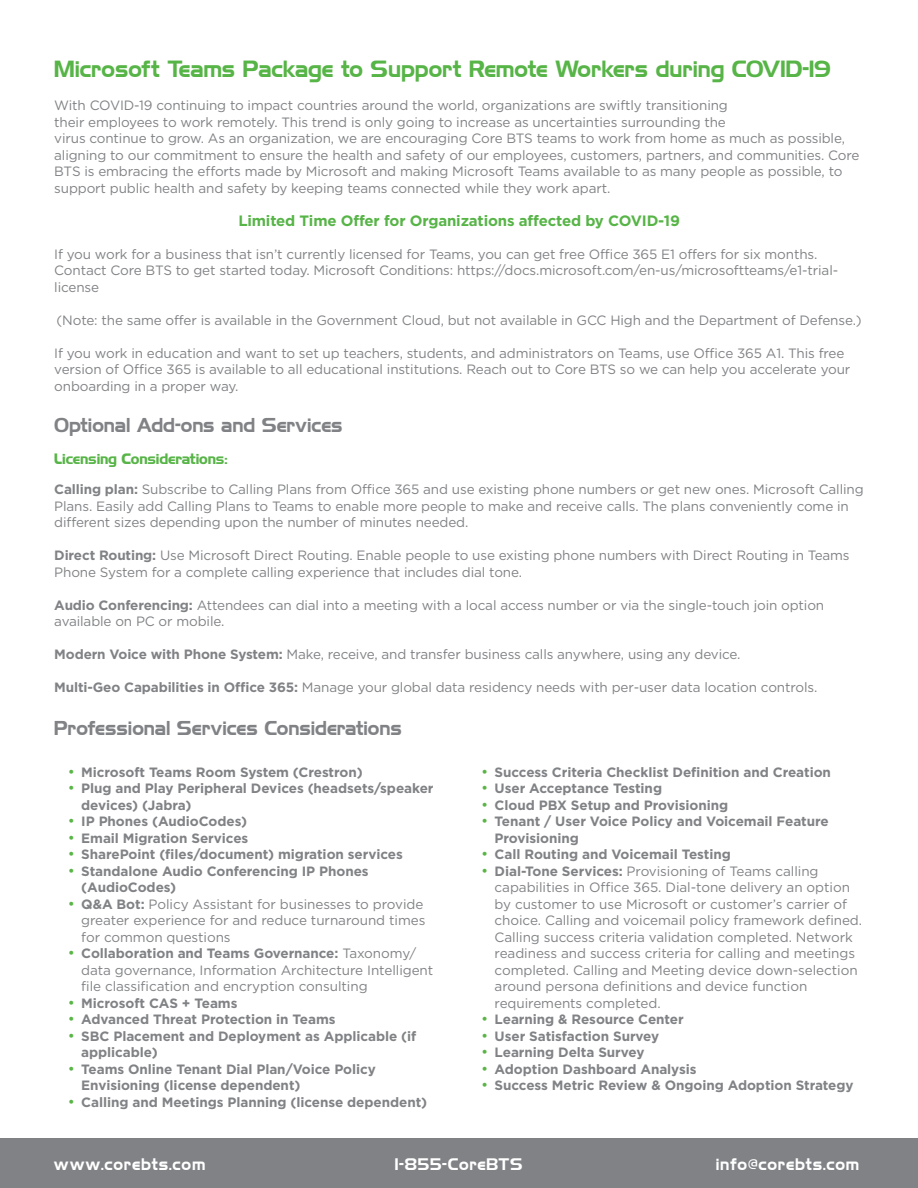
<style>
.page{position:relative;width:918px;height:1188px;background:#fff}
.page>*{position:absolute;margin:0;border:0;box-sizing:border-box;transform-origin:0 0}
.t1{font:21px "Highland Gothic FLF";color:#57b447}
.t2{font:18px "Highland Gothic FLF";color:#808285}
.t3{font:700 15px "Gotham";letter-spacing:-.01em;color:#57b447}
.t4{font:15px "Highland Gothic FLF";letter-spacing:.055em;color:#fff}
.t5{font:13.5px/16.5px "Gotham";letter-spacing:-.01em;color:#808285}
.t6{font:700 13.5px/16.5px "Gotham";letter-spacing:-.005em;color:#808285}
.t7{font:700 13.5px "Highland Gothic FLF";letter-spacing:-.01em;color:#57b447}
.s1{font-weight:700}
.s2{font-weight:400;font-size:15px;color:#5ab546}
.s3{font-size:15px;color:#5ab546}
</style>
<div class="page">
<div style="left:0;top:1138px;width:918px;height:50px;background:#808285"></div>
<p class="t1" style="left:54px;top:54px;width:778px">Microsoft Teams Package to Support Remote Workers during COVID-19</p>
<p class="t5" style="left:54px;top:97px;width:807px">With COVID-19 continuing to impact countries around the world, organizations are swiftly transitioning<br>their employees to work remotely. This trend is only going to increase as uncertainties surrounding the<br>virus continue to grow. As an organization, we are encouraging Core BTS teams to work from home as much as possible, aligning to our commitment to ensure the health and safety of our employees, customers, partners, and communities. Core BTS is embracing the efforts made by Microsoft and making Microsoft Teams available to as many people as possible, to support public health and safety by keeping teams connected while they work apart.</p>
<p class="t3" style="left:238px;top:210px;width:443px">Limited Time Offer for Organizations affected by COVID-19</p>
<p class="t5" style="left:54px;top:245px;width:785px">If you work for a business that isn’t currently licensed for Teams, you can get free Office 365 E1 offers for six months.<br>Contact Core BTS to get started today. Microsoft Conditions: https://docs.microsoft.com/en-us/microsoftteams/e1-trial&shy;license</p>
<p class="t5" style="left:56px;top:311px;width:807px">(Note: the same offer is available in the Government Cloud, but not available in GCC High and the Department of Defense.)</p>
<p class="t5" style="left:54px;top:344px;width:798px">If you work in education and want to set up teachers, students, and administrators on Teams, use Office 365 A1. This free version of Office 365 is available to all educational institutions. Reach out to Core BTS so we can help you accelerate your onboarding in a proper way.</p>
<p class="t2" style="left:54px;top:412px;width:290px">Optional Add-ons and Services</p>
<p class="t7" style="left:54px;top:450px;width:175px">Licensing Considerations:</p>
<p class="t5" style="left:54px;top:481px;width:811px"><span class="s1">Calling plan:</span> Subscribe to Calling Plans from Office 365 and use existing phone numbers or get new ones. Microsoft Calling<br>Plans. Easily add Calling Plans to Teams to enable more people to make and receive calls. The plans conveniently come in different sizes depending upon the number of minutes needed.</p>
<p class="t5" style="left:54px;top:547px;width:797px"><span class="s1">Direct Routing:</span> Use Microsoft Direct Routing. Enable people to use existing phone numbers with Direct Routing in Teams<br>Phone System for a complete calling experience that includes dial tone.</p>
<p class="t5" style="left:54px;top:597px;width:771px"><span class="s1">Audio Conferencing:</span> Attendees can dial into a meeting with a local access number or via the single-touch join option available on PC or mobile.</p>
<p class="t5" style="left:54px;top:646px;width:688px"><span class="s1">Modern Voice with Phone System:</span> Make, receive, and transfer business calls anywhere, using any device.</p>
<p class="t5" style="left:54px;top:679px;width:765px"><span class="s1">Multi-Geo Capabilities in Office 365:</span> Manage your global data residency needs with per-user data location controls.</p>
<p class="t2" style="left:54px;top:715px;width:349px">Professional Services Considerations</p>
<p class="t6" style="left:68px;top:763px;width:296px"><span class="s2">•</span> Microsoft Teams Room System (Crestron)</p>
<p class="t6" style="left:81px;top:780px;width:354px;text-indent:-14px"><span class="s2">•</span> Plug and Play Peripheral Devices (headsets/speaker devices) (Jabra)</p>
<p class="t6" style="left:68px;top:813px;width:181px"><span class="s2">•</span> IP Phones (AudioCodes)</p>
<p class="t6" style="left:68px;top:829px;width:182px"><span class="s2">•</span> Email Migration Services</p>
<p class="t6" style="left:68px;top:846px;width:337px"><span class="s2">•</span> SharePoint (files/document) migration services</p>
<p class="t6" style="left:81px;top:862px;width:289px;text-indent:-14px"><span class="s2">•</span> Standalone Audio Conferencing IP Phones (AudioCodes)</p>
<p class="t5" style="left:81px;top:895px;width:346px;text-indent:-14px"><span class="s3">•</span> <span class="s1">Q&amp;A Bot:</span> Policy Assistant for businesses to provide greater experience for and reduce turnaround times for common questions</p>
<p class="t5" style="left:81px;top:945px;width:354px;text-indent:-14px"><span class="s3">•</span> <span class="s1">Collaboration and Teams Governance:</span> Taxonomy/ data governance, Information Architecture Intelligent file classification and encryption consulting</p>
<p class="t6" style="left:68px;top:994px;width:171px"><span class="s2">•</span> Microsoft CAS + Teams</p>
<p class="t6" style="left:68px;top:1011px;width:269px"><span class="s2">•</span> Advanced Threat Protection in Teams</p>
<p class="t6" style="left:81px;top:1027px;width:337px;text-indent:-14px"><span class="s2">•</span> SBC Placement and Deployment as Applicable (if applicable)</p>
<p class="t6" style="left:81px;top:1060px;width:296px;text-indent:-14px"><span class="s2">•</span> Teams Online Tenant Dial Plan/Voice Policy<br>Envisioning (license dependent)</p>
<p class="t6" style="left:68px;top:1093px;width:361px"><span class="s2">•</span> Calling and Meetings Planning (license dependent)</p>
<p class="t6" style="left:481px;top:763px;width:351px"><span class="s2">•</span> Success Criteria Checklist Definition and Creation</p>
<p class="t6" style="left:481px;top:780px;width:182px"><span class="s2">•</span> User Acceptance Testing</p>
<p class="t6" style="left:481px;top:796px;width:249px"><span class="s2">•</span> Cloud PBX Setup and Provisioning</p>
<p class="t6" style="left:495px;top:813px;width:336px;text-indent:-14px"><span class="s2">•</span> Tenant / User Voice Policy and Voicemail Feature<br>Provisioning</p>
<p class="t6" style="left:481px;top:846px;width:251px"><span class="s2">•</span> Call Routing and Voicemail Testing</p>
<p class="t5" style="left:495px;top:862px;width:369px;text-indent:-14px"><span class="s3">•</span> <span class="s1">Dial-Tone Services:</span> Provisioning of Teams calling capabilities in Office 365. Dial-tone delivery an option by customer to use Microsoft or customer’s carrier of choice. Calling and voicemail policy framework defined.<br>Calling success criteria validation completed. Network readiness and success criteria for calling and meetings completed. Calling and Meeting device down-selection around persona definitions and device function requirements completed.</p>
<p class="t6" style="left:481px;top:1011px;width:204px"><span class="s2">•</span> Learning &amp; Resource Center</p>
<p class="t6" style="left:481px;top:1027px;width:180px"><span class="s2">•</span> User Satisfaction Survey</p>
<p class="t6" style="left:481px;top:1044px;width:165px"><span class="s2">•</span> Learning Delta Survey</p>
<p class="t6" style="left:481px;top:1060px;width:217px"><span class="s2">•</span> Adoption Dashboard Analysis</p>
<p class="t6" style="left:481px;top:1077px;width:374px"><span class="s2">•</span> Success Metric Review &amp; Ongoing Adoption Strategy</p>
<p class="t4" style="left:54px;top:1153px;width:153px">www.corebts.com</p>
<p class="t4" style="left:395px;top:1153px;width:129px">1-855-CoreBTS</p>
<p class="t4" style="left:716px;top:1153px;width:145px">info@corebts.com</p>
</div>
